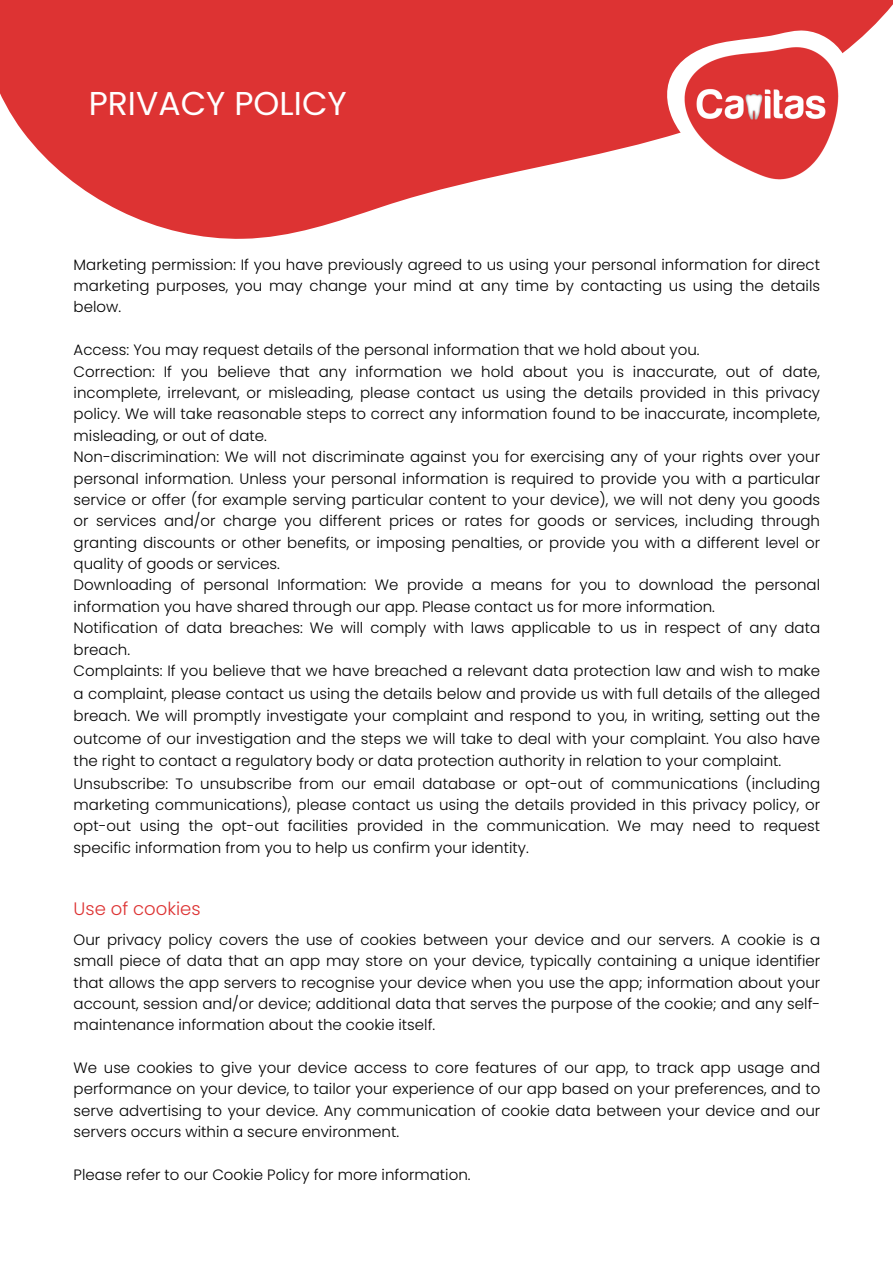
<style>
.page{position:relative;width:893px;height:1264px;background:#fff}
.page>*{position:absolute;margin:0;border:0;box-sizing:border-box;transform-origin:0 0}
.t1{font:33px "Poppins";color:#fff}
.t2{font:300 18px "Poppins";color:#d33}
.t3{font:300 15px/21.3px "Poppins";color:#000;text-align:justify}
</style>
<div class="page">
<svg style="left:0;top:0;width:892px;height:239px;fill:#d33"></svg>
<svg style="left:645px;top:0;width:246px;height:227px"></svg>
<img style="left:681px;top:42px;width:160px;height:137px">
<p class="t1" style="left:89px;top:80px;width:259px">PRIVACY POLICY</p>
<p class="t3" style="left:74px;top:254px;width:748px">Marketing permission: If you have previously agreed to us using your personal information for direct marketing purposes, you may change your mind at any time by contacting us using the details below.</p>
<p class="t3" style="left:74px;top:339px;width:627px">Access: You may request details of the personal information that we hold about you.</p>
<p class="t3" style="left:74px;top:361px;width:748px">Correction: If you believe that any information we hold about you is inaccurate, out of date, incomplete, irrelevant, or misleading, please contact us using the details provided in this privacy policy. We will take reasonable steps to correct any information found to be inaccurate, incomplete, misleading, or out of date.</p>
<p class="t3" style="left:74px;top:446px;width:748px">Non-discrimination: We will not discriminate against you for exercising any of your rights over your personal information. Unless your personal information is required to provide you with a particular service or offer (for example serving particular content to your device), we will not deny you goods or services and/or charge you different prices or rates for goods or services, including through granting discounts or other benefits, or imposing penalties, or provide you with a different level or quality of goods or services.</p>
<p class="t3" style="left:74px;top:574px;width:748px">Downloading of personal Information: We provide a means for you to download the personal information you have shared through our app. Please contact us for more information.</p>
<p class="t3" style="left:74px;top:617px;width:748px">Notification of data breaches: We will comply with laws applicable to us in respect of any data breach.</p>
<p class="t3" style="left:74px;top:659px;width:748px;line-height:22.5px">Complaints: If you believe that we have breached a relevant data protection law and wish to make a complaint, please contact us using the details below and provide us with full details of the alleged breach. We will promptly investigate your complaint and respond to you, in writing, setting out the outcome of our investigation and the steps we will take to deal with your complaint. You also have the right to contact a regulatory body or data protection authority in relation to your complaint.</p>
<p class="t3" style="left:74px;top:772px;width:748px">Unsubscribe: To unsubscribe from our email database or opt-out of communications (including marketing communications), please contact us using the details provided in this privacy policy, or opt-out using the opt-out facilities provided in the communication. We may need to request specific information from you to help us confirm your identity.</p>
<p class="t2" style="left:74px;top:895px;width:128px">Use of cookies</p>
<p class="t3" style="left:74px;top:928px;width:748px">Our privacy policy covers the use of cookies between your device and our servers. A cookie is a small piece of data that an app may store on your device, typically containing a unique identifier that allows the app servers to recognise your device when you use the app; information about your account, session and/or device; additional data that serves the purpose of the cookie; and any self&shy;maintenance information about the cookie itself.</p>
<p class="t3" style="left:74px;top:1057px;width:748px">We use cookies to give your device access to core features of our app, to track app usage and performance on your device, to tailor your experience of our app based on your preferences, and to serve advertising to your device. Any communication of cookie data between your device and our servers occurs within a secure environment.</p>
<p class="t3" style="left:74px;top:1164px;width:398px">Please refer to our Cookie Policy for more information.</p>
</div>
